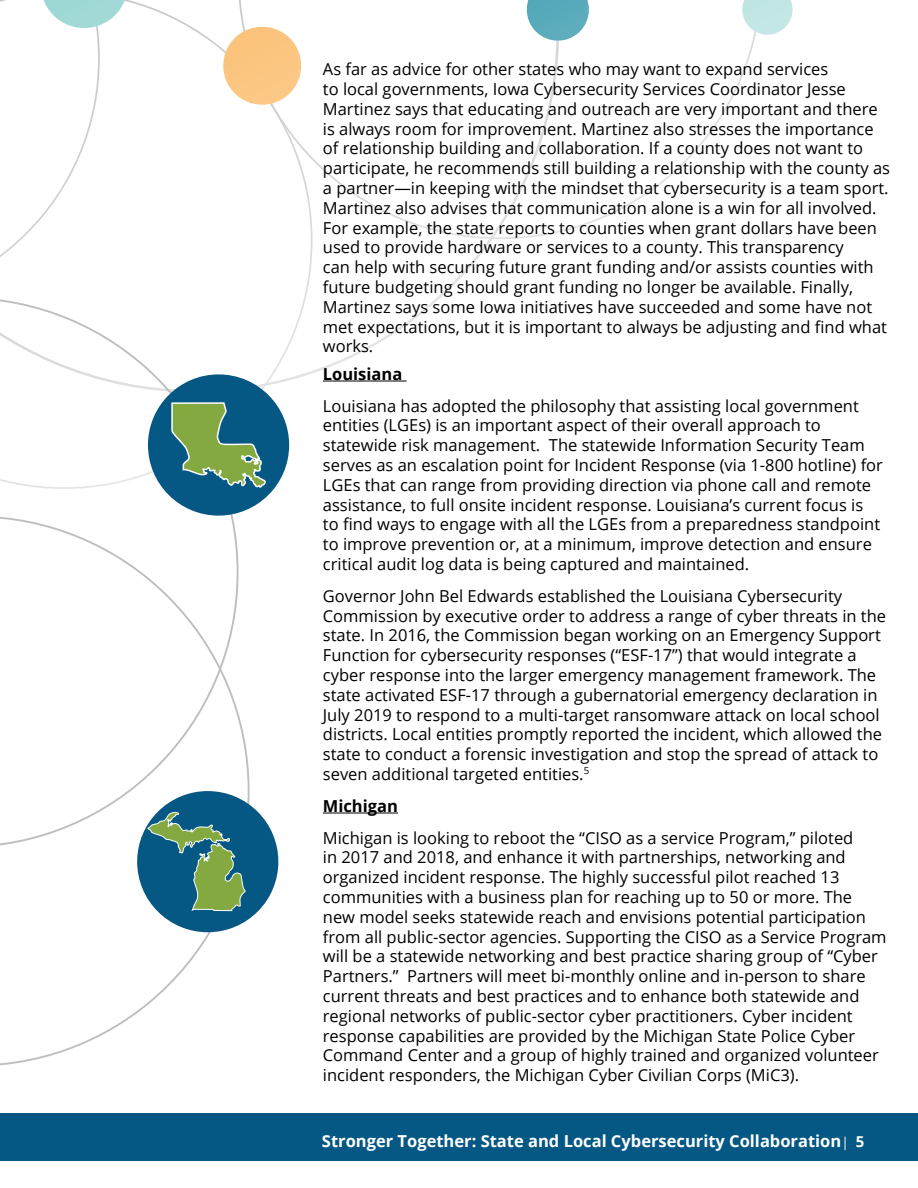
<style>
.page{position:relative;width:918px;height:1188px;background:#fff}
.page>*{position:absolute;margin:0;border:0;box-sizing:border-box;transform-origin:0 0}
.t1{font:16.5px/19.8px "Open Sans";color:#000}
.t2{font:700 16.5px "Open Sans";color:#fff}
.t3{font:700 16.5px "Open Sans";color:#000}
.s1{font-weight:400;font-size:13.5px}
.s2{font-size:15px}
</style>
<div class="page">
<div style="left:0;top:1114px;width:918px;height:47px;background:#065884"></div>
<svg style="left:559px;top:35px;width:197px;height:198px"></svg>
<svg style="left:133px;top:0;width:426px;height:390px"></svg>
<svg style="left:742px;top:0;width:51px;height:35px"></svg>
<svg style="left:219px;top:23px;width:86px;height:86px"></svg>
<svg style="left:0;top:0;width:133px;height:257px"></svg>
<svg style="left:524px;top:0;width:68px;height:44px"></svg>
<hr style="left:323px;top:381px;width:84px;height:1px;background:#000">
<hr style="left:323px;top:813px;width:75px;height:1px;background:#000">
<svg style="left:0;top:297px;width:239px;height:219px"></svg>
<svg style="left:0;top:516px;width:250px;height:550px"></svg>
<div style="left:137px;top:791px;width:141px;height:141px;background:#065884;border-radius:50%"></div>
<div style="left:148px;top:374px;width:141px;height:142px;background:#065884;border-radius:50%"></div>
<svg style="left:171px;top:402px;width:96px;height:102px"></svg>
<svg style="left:147px;top:805px;width:99px;height:108px"></svg>
<p class="t1" style="left:323px;top:59px;width:569px">As far as advice for other states who may want to expand services<br>to local governments, Iowa Cybersecurity Services Coordinator Jesse Martinez says that educating and outreach are very important and there is always room for improvement. Martinez also stresses the importance of relationship building and collaboration. If a county does not want to participate, he recommends still building a relationship with the county as a partner—in keeping with the mindset that cybersecurity is a team sport.<br>Martinez also advises that communication alone is a win for all involved.<br>For example, the state reports to counties when grant dollars have been used to provide hardware or services to a county. This transparency<br>can help with securing future grant funding and/or assists counties with future budgeting should grant funding no longer be available. Finally, Martinez says some Iowa initiatives have succeeded and some have not met expectations, but it is important to always be adjusting and find what works.</p>
<p class="t3" style="left:323px;top:362px;width:81px">Louisiana</p>
<p class="t1" style="left:323px;top:395px;width:562px">Louisiana has adopted the philosophy that assisting local government entities (LGEs) is an important aspect of their overall approach to statewide risk management. The statewide Information Security Team serves as an escalation point for Incident Response (via 1-800 hotline) for LGEs that can range from providing direction via phone call and remote assistance, to full onsite incident response. Louisiana’s current focus is to find ways to engage with all the LGEs from a preparedness standpoint to improve prevention or, at a minimum, improve detection and ensure critical audit log data is being captured and maintained.</p>
<p class="t1" style="left:323px;top:585px;width:565px">Governor John Bel Edwards established the Louisiana Cybersecurity Commission by executive order to address a range of cyber threats in the state. In 2016, the Commission began working on an Emergency Support Function for cybersecurity responses (“ESF-17”) that would integrate a cyber response into the larger emergency management framework. The state activated ESF-17 through a gubernatorial emergency declaration in July 2019 to respond to a multi-target ransomware attack on local school districts. Local entities promptly reported the incident, which allowed the state to conduct a forensic investigation and stop the spread of attack to seven additional targeted entities.<sup>5</sup></p>
<p class="t3" style="left:323px;top:794px;width:77px">Michigan</p>
<p class="t1" style="left:323px;top:827px;width:565px">Michigan is looking to reboot the “CISO as a service Program,” piloted<br>in 2017 and 2018, and enhance it with partnerships, networking and organized incident response. The highly successful pilot reached 13 communities with a business plan for reaching up to 50 or more. The new model seeks statewide reach and envisions potential participation from all public-sector agencies. Supporting the CISO as a Service Program will be a statewide networking and best practice sharing group of “Cyber Partners.” Partners will meet bi-monthly online and in-person to share current threats and best practices and to enhance both statewide and regional networks of public-sector cyber practitioners. Cyber incident response capabilities are provided by the Michigan State Police Cyber Command Center and a group of highly trained and organized volunteer incident responders, the Michigan Cyber Civilian Corps (MiC3).</p>
<p class="t2" style="left:322px;top:1129px;width:544px">Stronger Together: State and Local Cybersecurity Collaboration<span class="s1">|</span> <span class="s2">5</span></p>
</div>
